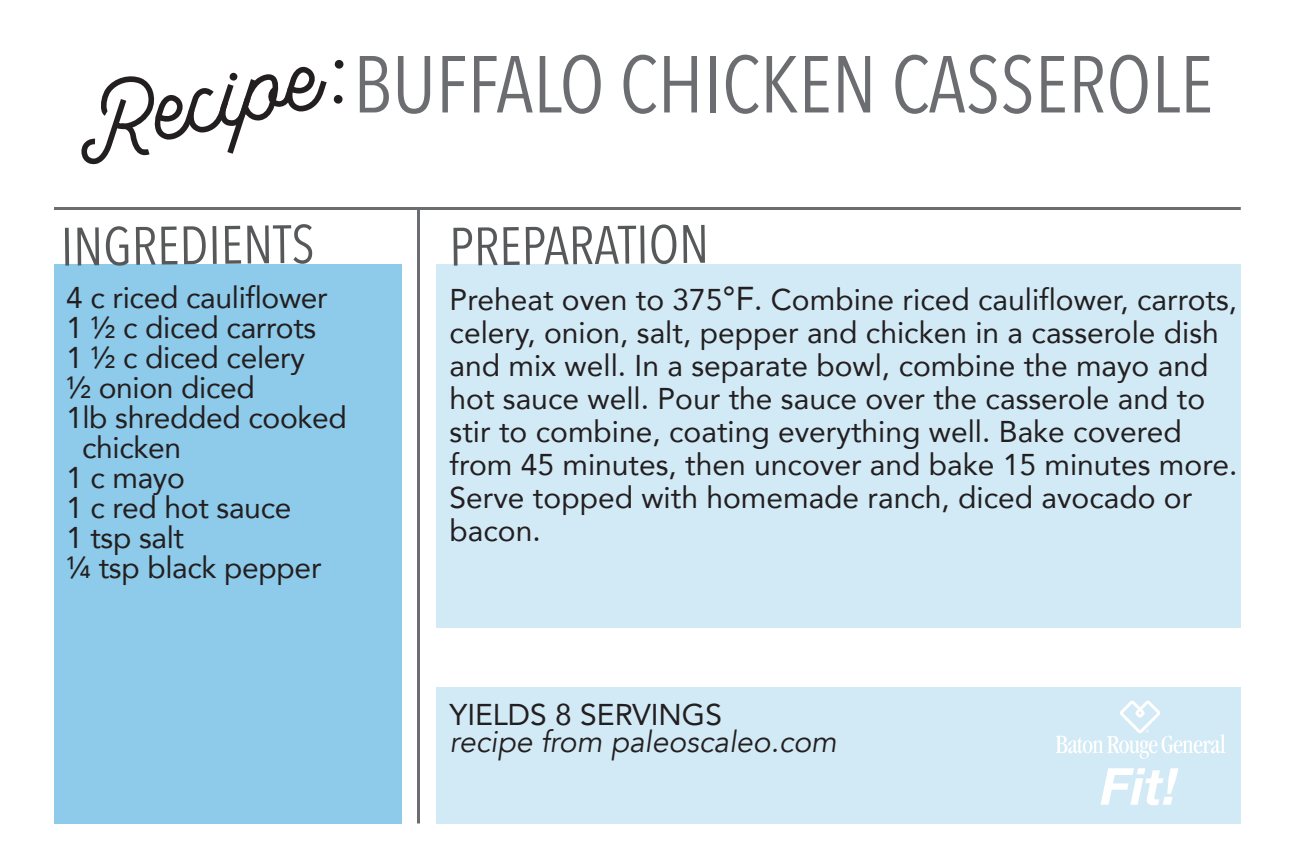
<style>
.page{position:relative;width:1296px;height:864px;background:#fff}
.page>*{position:absolute;margin:0;border:0;box-sizing:border-box;transform-origin:0 0}
.t1{font:104.1px "Madgue Script";color:#231f20}
.t2{font:79.8px "Avenir Next Condensed";color:#6c6d70}
.t3{font:53.4px "Avenir Next Condensed";color:#57585a}
.t4{font:30px/33px "Avenir";color:#231f20}
.t5{font:italic 30px "Avenir";color:#231f20}
.s1{font-size:33px}
</style>
<div class="page">
<div style="left:54px;top:264px;width:348px;height:560px;background:#8ecae9"></div>
<div style="left:436px;top:264px;width:805px;height:363px;background:#d2eaf6"></div>
<hr style="left:54px;top:207px;width:1187px;height:3px;background:#6c6d70">
<hr style="left:417px;top:208px;width:3px;height:616px;background:#6c6d70">
<div style="left:436px;top:687px;width:805px;height:137px;background:#d2eaf6"></div>
<img style="left:1056px;top:700px;width:170px;height:105px">
<h1 class="t1" style="left:63px;top:66px;width:281px;rotate:-12deg">Recipe:</h1>
<h2 class="t2" style="left:353px;top:16px;width:862px">BUFFALO CHICKEN CASSEROLE</h2>
<h3 class="t3" style="left:60px;top:202px;width:255px;rotate:-1deg">INGREDIENTS</h3>
<h3 class="t3" style="left:448px;top:202px;width:261px;rotate:-1deg">PREPARATION</h3>
<p class="t4" style="left:66px;top:280px;width:263px">4 c riced cauliflower</p>
<p class="t4" style="left:66px;top:310px;width:252px">1 ½ c diced carrots</p>
<p class="t4" style="left:66px;top:340px;width:240px">1 ½ c diced celery</p>
<p class="t4" style="left:66px;top:370px;width:190px">½ onion diced</p>
<p class="t4" style="left:66px;top:400px;width:282px">1lb shredded cooked</p>
<p class="t4" style="left:82px;top:430px;width:101px">chicken</p>
<p class="t4" style="left:66px;top:460px;width:120px">1 c mayo</p>
<p class="t4" style="left:66px;top:490px;width:227px">1 c red hot sauce</p>
<p class="t4" style="left:66px;top:520px;width:120px">1 tsp salt</p>
<p class="t4" style="left:66px;top:550px;width:257px">¼ tsp black pepper</p>
<p class="t4" style="left:450px;top:282px;width:789px">Preheat oven to 375<span class="s1">℉</span>. Combine riced cauliflower, carrots, celery, onion, salt, pepper and chicken in a casserole dish and mix well. In a separate bowl, combine the mayo and hot sauce well. Pour the sauce over the casserole and to stir to combine, coating everything well. Bake covered from 45 minutes, then uncover and bake 15 minutes more.<br>Serve topped with homemade ranch, diced avocado or bacon.</p>
<p class="t4" style="left:450px;top:697px;width:274px">YIELDS 8 SERVINGS</p>
<p class="t5" style="left:450px;top:723px;width:389px">recipe from paleoscaleo.com</p>
</div>
